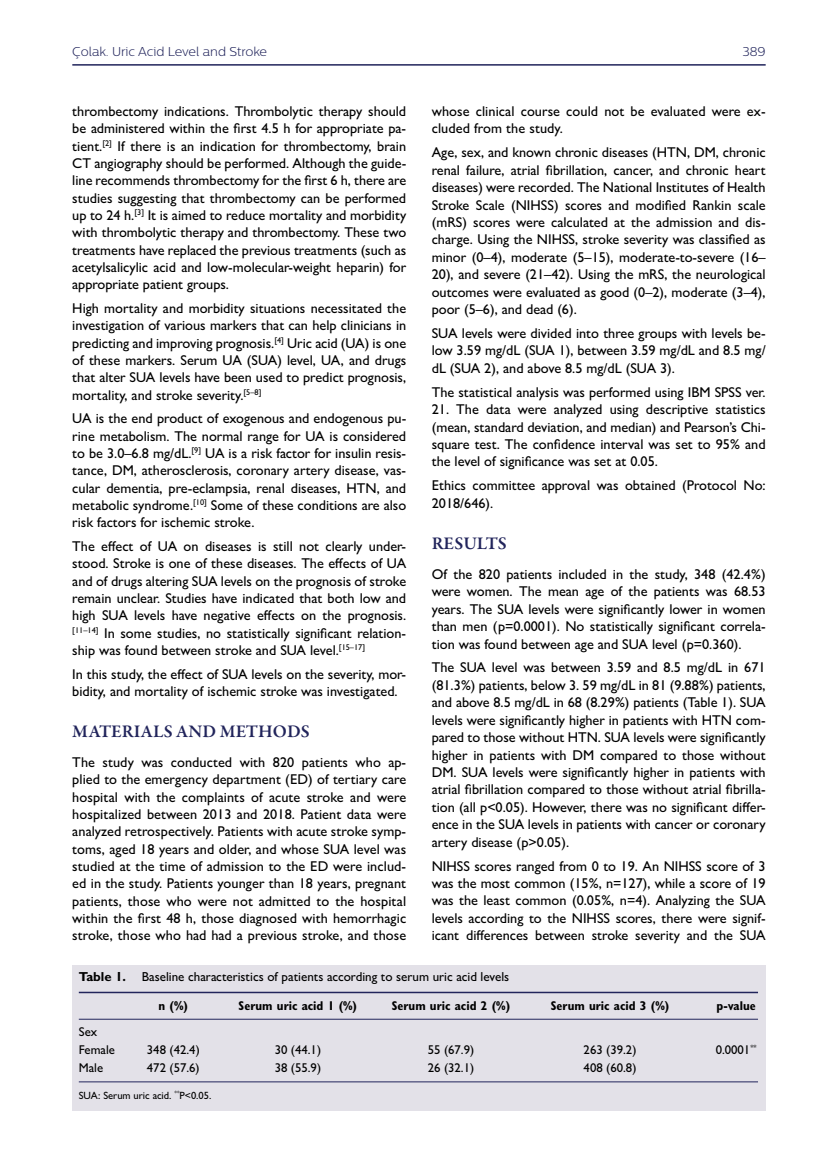
<style>
.page{position:relative;width:838px;height:1170px;background:#fff}
.page>*{position:absolute;margin:0;border:0;box-sizing:border-box;transform-origin:0 0}
.t1{font:600 18px "Garamond Premr Pro";letter-spacing:.005em;color:#21245b}
.t2{font:500 14.25px/17.2px "Gill Sans MT Pro";color:#000;text-align:justify}
.t3{font:500 13.05px "Gill Sans MT Pro";color:#000}
.t4{font:500 12.75px/18px "Gill Sans MT Pro";color:#000}
.t5{font:700 condensed 12.75px "Gill Sans MT Pro";color:#000}
.t6{font:300 12.75px "Centrale Sans";color:#21245b}
.t7{font:500 10.5px "Gill Sans MT Pro";color:#000}
.s1{font-weight:700}
</style>
<div class="page">
<div style="left:72px;top:964px;width:693px;height:146px;background:#e3e1e8"></div>
<hr style="left:79px;top:991px;width:679px;height:2px;background:#21245b">
<hr style="left:79px;top:1018px;width:679px;height:1px;background:#21245b">
<hr style="left:79px;top:1081px;width:679px;height:1px;background:#21245b">
<hr style="left:72px;top:64px;width:693px;height:2px;background:#21245b">
<p class="t6" style="left:72px;top:45px;width:196px">Çolak. Uric Acid Level and Stroke</p>
<p class="t6" style="left:742px;top:45px;width:25px">389</p>
<p class="t2" style="left:432px;top:102px;width:335px">whose clinical course could not be evaluated were ex&shy;cluded from the study.</p>
<p class="t2" style="left:432px;top:144px;width:335px">Age, sex, and known chronic diseases (HTN, DM, chronic renal failure, atrial fibrillation, cancer, and chronic heart diseases) were recorded. The National Institutes of Health Stroke Scale (NIHSS) scores and modified Rankin scale (mRS) scores were calculated at the admission and dis&shy;charge. Using the NIHSS, stroke severity was classified as minor (0–4), moderate (5–15), moderate-to-severe (16– 20), and severe (21–42). Using the mRS, the neurological outcomes were evaluated as good (0–2), moderate (3–4), poor (5–6), and dead (6).</p>
<p class="t2" style="left:432px;top:324px;width:335px">SUA levels were divided into three groups with levels be&shy;low 3.59 mg/dL (SUA 1), between 3.59 mg/dL and 8.5 mg/ dL (SUA 2), and above 8.5 mg/dL (SUA 3).</p>
<p class="t2" style="left:432px;top:383px;width:335px">The statistical analysis was performed using IBM SPSS ver.</p>
<p class="t2" style="left:432px;top:400px;width:335px">21. The data were analyzed using descriptive statistics (mean, standard deviation, and median) and Pearson’s Chi&shy;square test. The confidence interval was set to 95% and the level of significance was set at 0.05.</p>
<p class="t2" style="left:432px;top:476px;width:335px">Ethics committee approval was obtained (Protocol No:<br>2018/646).</p>
<p class="t1" style="left:432px;top:532px;width:77px">RESULTS</p>
<p class="t2" style="left:432px;top:565px;width:335px">Of the 820 patients included in the study, 348 (42.4%) were women. The mean age of the patients was 68.53 years. The SUA levels were significantly lower in women than men (p=0.0001). No statistically significant correla&shy;tion was found between age and SUA level (p=0.360).</p>
<p class="t2" style="left:432px;top:658px;width:335px">The SUA level was between 3.59 and 8.5 mg/dL in 671 (81.3%) patients, below 3. 59 mg/dL in 81 (9.88%) patients, and above 8.5 mg/dL in 68 (8.29%) patients (Table 1). SUA levels were significantly higher in patients with HTN com&shy;pared to those without HTN. SUA levels were significantly higher in patients with DM compared to those without DM. SUA levels were significantly higher in patients with atrial fibrillation compared to those without atrial fibrilla&shy;tion (all p&lt;0.05). However, there was no significant differ&shy;ence in the SUA levels in patients with cancer or coronary artery disease (p&gt;0.05).</p>
<p class="t2" style="left:432px;top:856px;width:335px">NIHSS scores ranged from 0 to 19. An NIHSS score of 3 was the most common (15%, n=127), while a score of 19 was the least common (0.05%, n=4). Analyzing the SUA levels according to the NIHSS scores, there were signif&shy;icant differences between stroke severity and the SUA</p>
<p class="t3" style="left:79px;top:969px;width:432px"><span class="s1">Table 1.</span> Baseline characteristics of patients according to serum uric acid levels</p>
<p class="t5" style="left:159px;top:997px;width:31px">n (%)</p>
<p class="t5" style="left:239px;top:997px;width:120px">Serum uric acid 1 (%)</p>
<p class="t5" style="left:392px;top:997px;width:120px">Serum uric acid 2 (%)</p>
<p class="t5" style="left:551px;top:997px;width:120px">Serum uric acid 3 (%)</p>
<p class="t5" style="left:716px;top:997px;width:41px">p-value</p>
<p class="t4" style="left:79px;top:1022px;width:38px">Sex<br>Female</p>
<p class="t2" style="left:72px;top:102px;width:335px">thrombectomy indications. Thrombolytic therapy should be administered within the first 4.5 h for appropriate pa&shy;tient.<sup>[2]</sup> If there is an indication for thrombectomy, brain CT angiography should be performed. Although the guide&shy;line recommends thrombectomy for the first 6 h, there are studies suggesting that thrombectomy can be performed up to 24 h.<sup>[3]</sup> It is aimed to reduce mortality and morbidity with thrombolytic therapy and thrombectomy. These two treatments have replaced the previous treatments (such as acetylsalicylic acid and low-molecular-weight heparin) for appropriate patient groups.</p>
<p class="t2" style="left:72px;top:299px;width:335px">High mortality and morbidity situations necessitated the investigation of various markers that can help clinicians in predicting and improving prognosis.<sup>[4]</sup> Uric acid (UA) is one of these markers. Serum UA (SUA) level, UA, and drugs that alter SUA levels have been used to predict prognosis, mortality, and stroke severity.<sup>[5–8]</sup></p>
<p class="t2" style="left:72px;top:410px;width:335px">UA is the end product of exogenous and endogenous pu&shy;rine metabolism. The normal range for UA is considered to be 3.0–6.8 mg/dL.<sup>[9]</sup> UA is a risk factor for insulin resis&shy;tance, DM, atherosclerosis, coronary artery disease, vas&shy;cular dementia, pre-eclampsia, renal diseases, HTN, and metabolic syndrome.<sup>[10]</sup> Some of these conditions are also risk factors for ischemic stroke.</p>
<p class="t2" style="left:72px;top:537px;width:335px">The effect of UA on diseases is still not clearly under&shy;stood. Stroke is one of these diseases. The effects of UA and of drugs altering SUA levels on the prognosis of stroke remain unclear. Studies have indicated that both low and high SUA levels have negative effects on the prognosis. <sup>[11–14]</sup> In some studies, no statistically significant relation&shy;ship was found between stroke and SUA level.<sup>[15–17]</sup></p>
<p class="t2" style="left:72px;top:665px;width:335px">In this study, the effect of SUA levels on the severity, mor&shy;bidity, and mortality of ischemic stroke was investigated.</p>
<p class="t1" style="left:72px;top:720px;width:239px">MATERIALS AND METHODS</p>
<p class="t2" style="left:72px;top:753px;width:335px">The study was conducted with 820 patients who ap&shy;plied to the emergency department (ED) of tertiary care hospital with the complaints of acute stroke and were hospitalized between 2013 and 2018. Patient data were analyzed retrospectively. Patients with acute stroke symp&shy;toms, aged 18 years and older, and whose SUA level was studied at the time of admission to the ED were includ&shy;ed in the study. Patients younger than 18 years, pregnant patients, those who were not admitted to the hospital within the first 48 h, those diagnosed with hemorrhagic stroke, those who had had a previous stroke, and those</p>
<p class="t4" style="left:147px;top:1040px;width:54px">348 (42.4)</p>
<p class="t4" style="left:275px;top:1040px;width:48px">30 (44.1)</p>
<p class="t4" style="left:428px;top:1040px;width:48px">55 (67.9)</p>
<p class="t4" style="left:583px;top:1040px;width:54px">263 (39.2)</p>
<p class="t4" style="left:715px;top:1040px;width:42px">0.0001<sup>**</sup></p>
<p class="t4" style="left:79px;top:1058px;width:26px">Male</p>
<p class="t4" style="left:147px;top:1058px;width:54px">472 (57.6)</p>
<p class="t4" style="left:275px;top:1058px;width:48px">38 (55.9)</p>
<p class="t4" style="left:428px;top:1058px;width:48px">26 (32.1)</p>
<p class="t4" style="left:583px;top:1058px;width:54px">408 (60.8)</p>
<p class="t7" style="left:79px;top:1088px;width:134px">SUA: Serum uric acid. <sup>**</sup>P&lt;0.05.</p>
</div>
